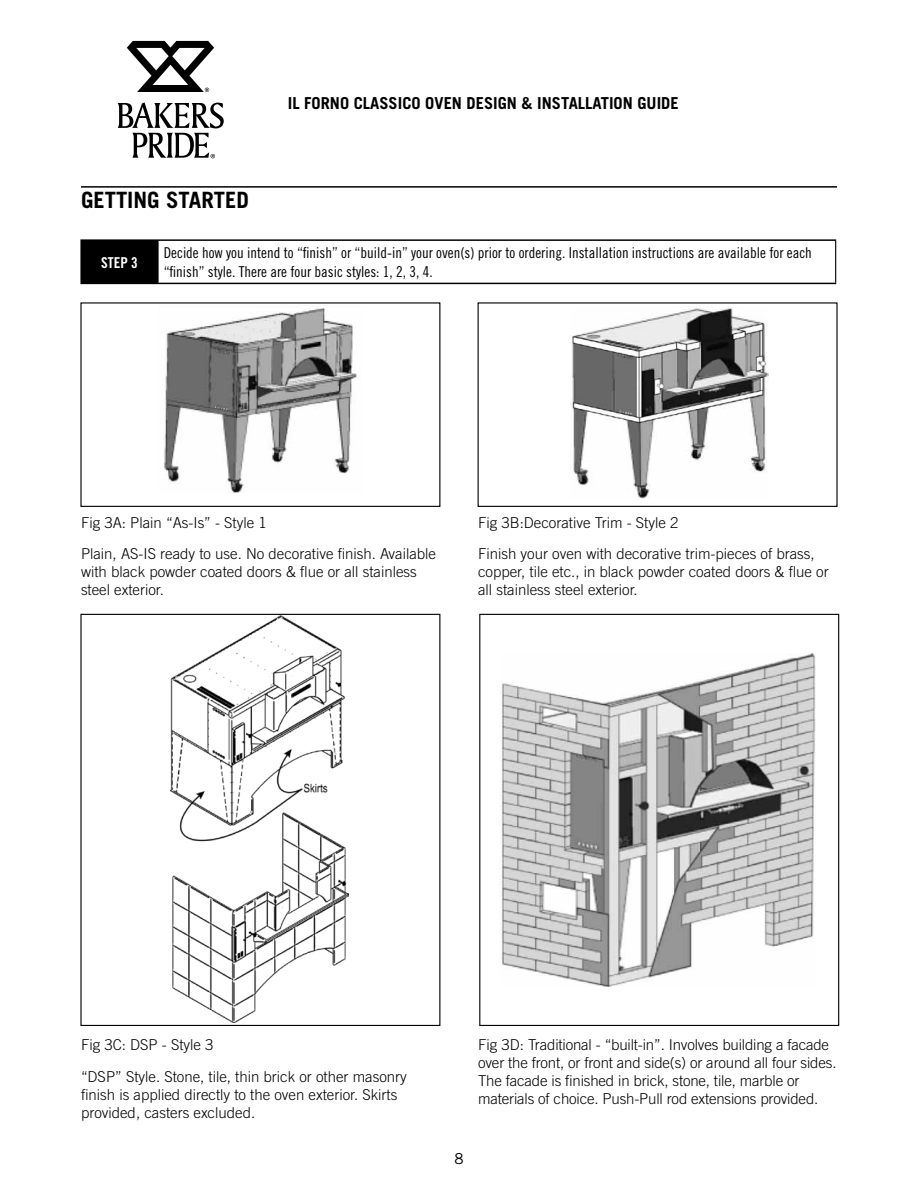
<style>
.page{position:relative;width:918px;height:1188px;background:#fff}
.page>*{position:absolute;margin:0;border:0;box-sizing:border-box;transform-origin:0 0}
.t1{font:700 22.5px "Trade Gothic";color:#000}
.t2{font:700 16.5px "Trade Gothic";color:#000}
.t3{font:300 15px/18px "Trade Gothic";color:#000}
.t4{font:15px/19.5px "Trade Gothic Cond Eighteen";color:#000}
.t5{font:15px "Trade Gothic Bold Cond Twenty";color:#fff}
.t6{font:15px "Trade Gothic";color:#000}
</style>
<div class="page">
<svg style="left:127px;top:41px;width:87px;height:51px"></svg>
<svg style="left:118px;top:102px;width:106px;height:56px"></svg>
<hr style="left:81px;top:186px;width:756px;height:2px;background:#000">
<div style="left:81px;top:240px;width:77px;height:43px;background:#000"></div>
<hr style="left:80px;top:239px;width:78px;height:2px;background:#000">
<hr style="left:80px;top:241px;width:2px;height:42px;background:#000">
<hr style="left:158px;top:239px;width:678px;height:2px;background:#000">
<hr style="left:157px;top:241px;width:2px;height:42px;background:#000">
<hr style="left:80px;top:283px;width:78px;height:1px;background:#000">
<hr style="left:158px;top:283px;width:678px;height:1px;background:#000">
<hr style="left:835px;top:241px;width:1px;height:42px;background:#000">
<img style="left:164px;top:307px;width:193px;height:186px">
<div style="left:80px;top:302px;width:360px;height:205px;border:1px solid #000"></div>
<img style="left:570px;top:307px;width:198px;height:192px">
<div style="left:478px;top:302px;width:360px;height:205px;border:1px solid #000"></div>
<img style="left:170px;top:616px;width:178px;height:406px">
<div style="left:80px;top:614px;width:360px;height:412px;border:1px solid #000"></div>
<img style="left:499px;top:653px;width:317px;height:333px">
<div style="left:479px;top:614px;width:360px;height:412px;border:1px solid #000"></div>
<h1 class="t1" style="left:81px;top:186px;width:169px">GETTING STARTED</h1>
<p class="t2" style="left:288px;top:93px;width:392px">IL FORNO CLASSICO OVEN DESIGN &amp; INSTALLATION GUIDE</p>
<p class="t5" style="left:101px;top:253px;width:38px">STEP 3</p>
<p class="t4" style="left:164px;top:243px;width:650px">Decide how you intend to “finish” or “build-in” your oven(s) prior to ordering. Installation instructions are available for each “finish” style. There are four basic styles: 1, 2, 3, 4.</p>
<p class="t3" style="left:81px;top:507px;width:357px;line-height:31.5px">Fig 3A: Plain “As-Is” - Style 1<br>Plain, AS-IS ready to use. No decorative finish. Available</p>
<p class="t3" style="left:81px;top:563px;width:337px">with black powder coated doors &amp; flue or all stainless steel exterior.</p>
<p class="t3" style="left:478px;top:507px;width:338px;line-height:31.5px">Fig 3B:Decorative Trim - Style 2<br>Finish your oven with decorative trim-pieces of brass,</p>
<p class="t3" style="left:478px;top:563px;width:352px">copper, tile etc., in black powder coated doors &amp; flue or all stainless steel exterior.</p>
<p class="t3" style="left:81px;top:1029px;width:327px;line-height:31.5px">Fig 3C: DSP - Style 3<br>“DSP” Style. Stone, tile, thin brick or other masonry</p>
<p class="t3" style="left:81px;top:1085px;width:318px">finish is applied directly to the oven exterior. Skirts provided, casters excluded.</p>
<p class="t3" style="left:478px;top:1036px;width:360px">Fig 3D: Traditional - “built-in”. Involves building a facade over the front, or front and side(s) or around all four sides.<br>The facade is finished in brick, stone, tile, marble or materials of choice. Push-Pull rod extensions provided.</p>
<p class="t6" style="left:454px;top:1150px;width:11px">8</p>
</div>
